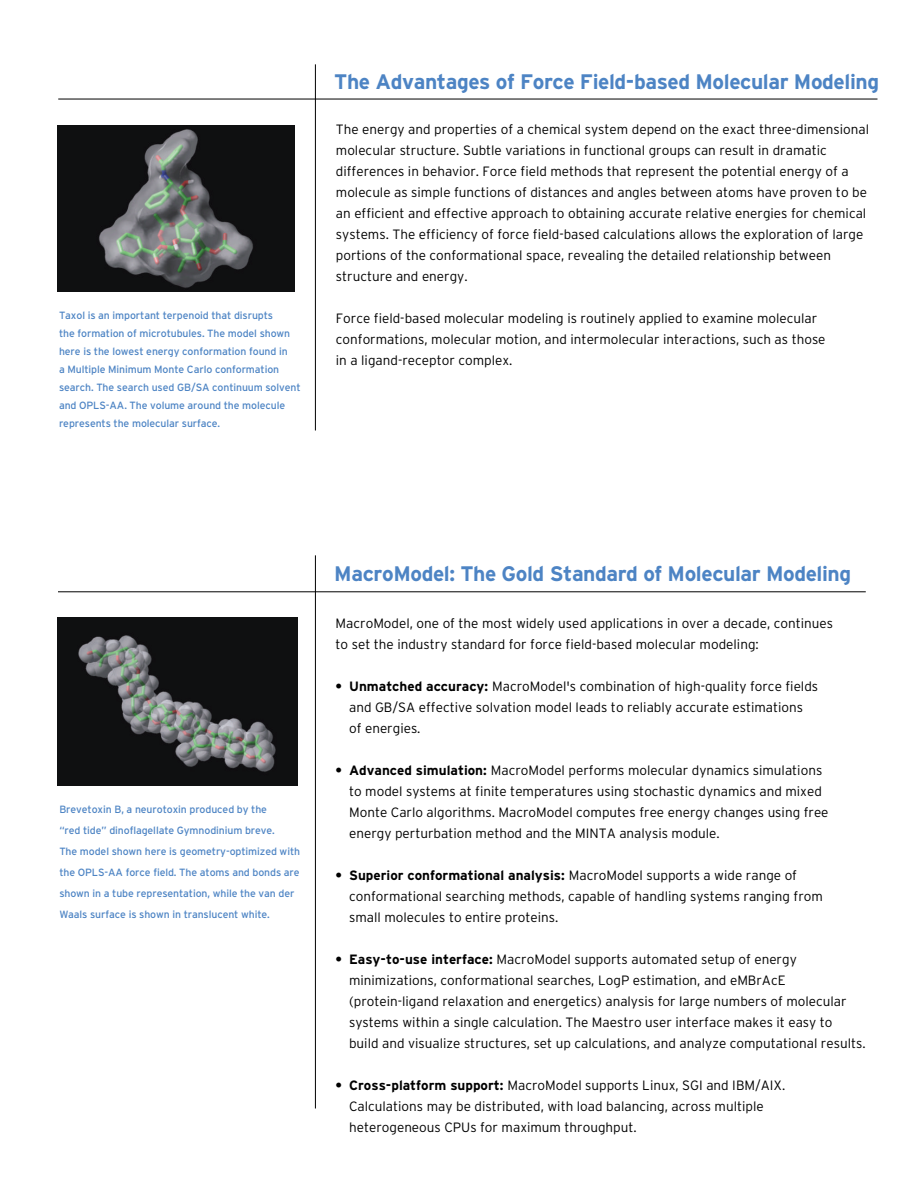
<style>
.page{position:relative;width:918px;height:1188px;background:#fff}
.page>*{position:absolute;margin:0;border:0;box-sizing:border-box;transform-origin:0 0}
.t1{font:700 21px "Interstate";letter-spacing:-.02em;color:#4d84c4}
.t2{font:300 13.5px/21px "Interstate";color:#000}
.t3{font:10.5px/18px "Interstate";letter-spacing:-.01em;color:#4d84c4}
.s1{font-weight:700}
</style>
<div class="page">
<hr style="left:58px;top:591px;width:808px;height:1px;background:#000">
<hr style="left:58px;top:99px;width:819px;height:1px;background:#000">
<hr style="left:315px;top:64px;width:1px;height:367px;background:#000">
<hr style="left:315px;top:555px;width:1px;height:554px;background:#000">
<img style="left:58px;top:125px;width:237px;height:167px">
<img style="left:58px;top:617px;width:239px;height:168px">
<p class="t3" style="left:59px;top:306px;width:243px">Taxol is an important terpenoid that disrupts<br>the formation of microtubules. The model shown here is the lowest energy conformation found in<br>a Multiple Minimum Monte Carlo conformation search. The search used GB/SA continuum solvent and OPLS-AA. The volume around the molecule represents the molecular surface.</p>
<h1 class="t1" style="left:334px;top:69px;width:546px">The Advantages of Force Field-based Molecular Modeling</h1>
<p class="t2" style="left:336px;top:118px;width:535px">The energy and properties of a chemical system depend on the exact three-dimensional molecular structure. Subtle variations in functional groups can result in dramatic differences in behavior. Force field methods that represent the potential energy of a molecule as simple functions of distances and angles between atoms have proven to be an efficient and effective approach to obtaining accurate relative energies for chemical systems. The efficiency of force field-based calculations allows the exploration of large portions of the conformational space, revealing the detailed relationship between structure and energy.</p>
<p class="t2" style="left:336px;top:307px;width:491px">Force field-based molecular modeling is routinely applied to examine molecular conformations, molecular motion, and intermolecular interactions, such as those in a ligand-receptor complex.</p>
<p class="t3" style="left:59px;top:799px;width:242px;line-height:21px">Brevetoxin B, a neurotoxin produced by the<br>“red tide” dinoflagellate Gymnodinium breve.<br>The model shown here is geometry-optimized with the OPLS-AA force field. The atoms and bonds are shown in a tube representation, while the van der Waals surface is shown in translucent white.</p>
<h1 class="t1" style="left:334px;top:562px;width:518px">MacroModel: The Gold Standard of Molecular Modeling</h1>
<p class="t2" style="left:336px;top:613px;width:499px">MacroModel, one of the most widely used applications in over a decade, continues to set the industry standard for force field-based molecular modeling:</p>
<p class="t2" style="left:349px;top:676px;width:471px;text-indent:-14px"><span class="s1">• Unmatched accuracy:</span> MacroModel's combination of high-quality force fields and GB/SA effective solvation model leads to reliably accurate estimations of energies.</p>
<p class="t2" style="left:349px;top:760px;width:481px;text-indent:-14px"><span class="s1">• Advanced simulation:</span> MacroModel performs molecular dynamics simulations to model systems at finite temperatures using stochastic dynamics and mixed Monte Carlo algorithms. MacroModel computes free energy changes using free energy perturbation method and the MINTA analysis module.</p>
<p class="t2" style="left:349px;top:865px;width:475px;text-indent:-14px"><span class="s1">• Superior conformational analysis:</span> MacroModel supports a wide range of conformational searching methods, capable of handling systems ranging from small molecules to entire proteins.</p>
<p class="t2" style="left:349px;top:949px;width:518px;text-indent:-14px"><span class="s1">• Easy-to-use interface:</span> MacroModel supports automated setup of energy minimizations, conformational searches, LogP estimation, and eMBrAcE (protein-ligand relaxation and energetics) analysis for large numbers of molecular systems within a single calculation. The Maestro user interface makes it easy to<br>build and visualize structures, set up calculations, and analyze computational results.</p>
<p class="t2" style="left:349px;top:1075px;width:438px;text-indent:-14px"><span class="s1">• Cross-platform support:</span> MacroModel supports Linux, SGI and IBM/AIX.<br>Calculations may be distributed, with load balancing, across multiple heterogeneous CPUs for maximum throughput.</p>
</div>
